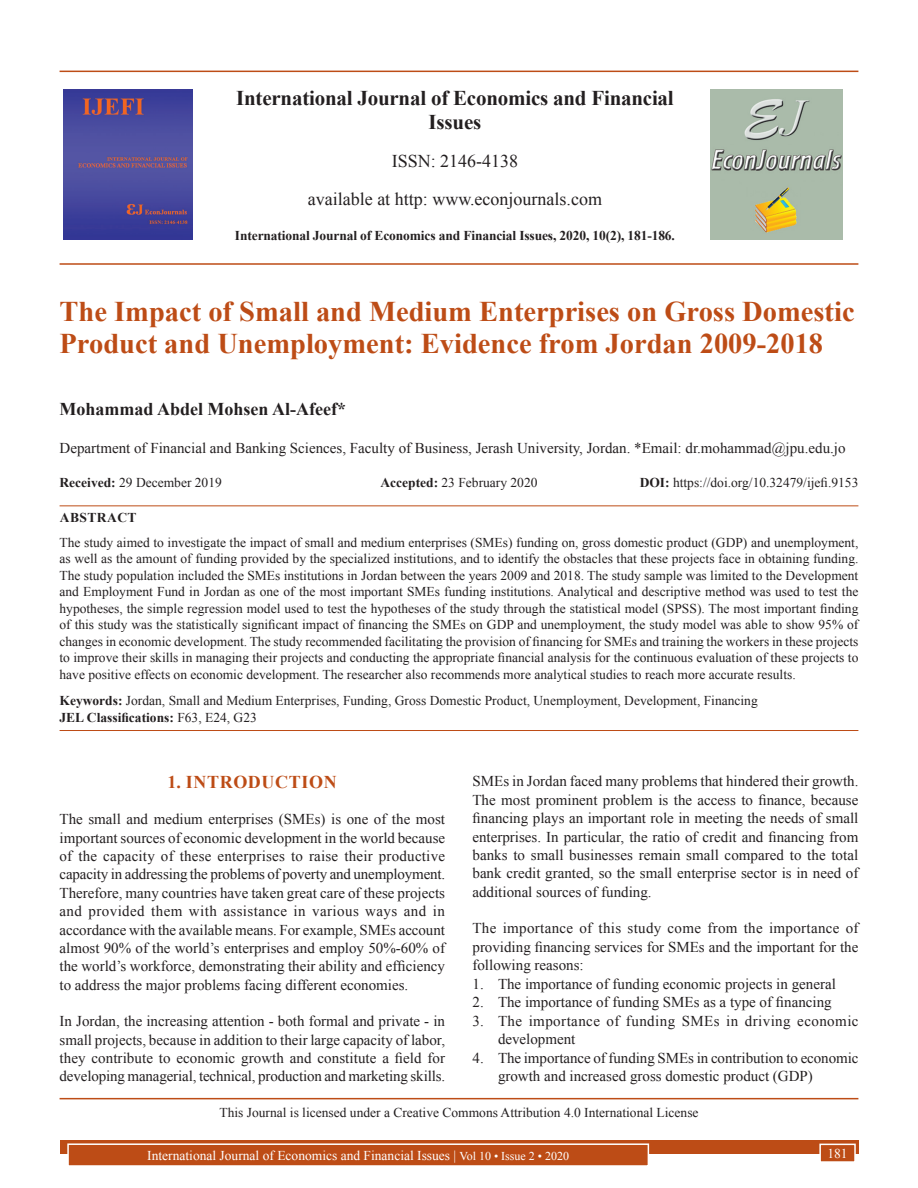
<style>
.page{position:relative;width:918px;height:1188px;background:#fff}
.page>*{position:absolute;margin:0;border:0;box-sizing:border-box;transform-origin:0 0}
.AT{font:700 28.5px/31.5px "Times New Roman";color:#bd4c16}
.Issue_details{font:700 21px/24px "Times New Roman";letter-spacing:-.01em;color:#231f20;text-align:center}
.Issue_details-2{font:18px "Times New Roman";color:#231f20}
.AU{font:700 18px "Times New Roman";color:#231f20}
.t1{font:700 18px "Times New Roman";letter-spacing:.035em;color:#bd4c16}
.TX{font:15px/18.5px "Times New Roman";color:#231f20;text-align:justify}
.L{font:15px/18.5px "Times New Roman";color:#231f20}
.TX_No_After_Space{font:15px/18.5px "Times New Roman";color:#231f20;text-align:justify}
.AFF{font:15px "Times New Roman";color:#231f20}
.L-2{font:15px/18.5px "Times New Roman";letter-spacing:.03em;color:#231f20}
.ABS{font:13.5px/16.5px "Times New Roman";color:#231f20;text-align:justify}
.KWD{font:13.5px/16.2px "Times New Roman";color:#231f20}
.HIS{font:13.5px "Times New Roman";color:#231f20}
.CCA{font:13.5px "Times New Roman";color:#231f20}
.Folio{font:13.5px "Times New Roman";color:#fff}
.Issue_details-3{font:700 13.5px "Times New Roman";letter-spacing:-.01em;color:#231f20}
.ABSH{font:700 13.5px "Times New Roman";letter-spacing:.035em;color:#231f20}
.s1{font-weight:700}
.s2{font-size:12px}
</style>
<div class="page">
<hr style="left:60px;top:71px;width:798px;height:1px;background:#bd4c16">
<hr style="left:60px;top:263px;width:798px;height:2px;background:#bd4c16">
<img style="left:64px;top:89px;width:129px;height:151px">
<img style="left:711px;top:89px;width:132px;height:150px">
<div style="left:60px;top:1140px;width:798px;height:13px;background:#bd4c16"></div>
<div style="left:68px;top:1144px;width:580px;height:22px;background:#bd4c16"></div>
<div style="left:67px;top:1143px;width:582px;height:24px;border:2px solid #fff"></div>
<div style="left:820px;top:1144px;width:35px;height:18px;background:#bd4c16"></div>
<div style="left:819px;top:1144px;width:37px;height:19px;border:2px solid #fff"></div>
<hr style="left:60px;top:505px;width:798px;height:1px;background:#bd4c16">
<hr style="left:60px;top:730px;width:798px;height:1px;background:#bd4c16">
<hr style="left:60px;top:1098px;width:798px;height:1px;background:#bd4c16">
<p class="Issue_details" style="left:236px;top:85px;width:439px">International Journal of Economics and Financial<br>Issues</p>
<p class="Issue_details-2" style="left:392px;top:148px;width:128px">ISSN: 2146-4138</p>
<p class="Issue_details-2" style="left:308px;top:186px;width:296px">available at http: www.econjournals.com</p>
<p class="Issue_details-3" style="left:235px;top:226px;width:442px">International Journal of Economics and Financial Issues, 2020, 10(2), 181-186.</p>
<p class="AT" style="left:60px;top:295px;width:797px">The Impact of Small and Medium Enterprises on Gross Domestic<br>Product and Unemployment: Evidence from Jordan 2009-2018</p>
<p class="AU" style="left:60px;top:396px;width:288px">Mohammad Abdel Mohsen Al-Afeef*</p>
<p class="AFF" style="left:60px;top:437px;width:788px">Department of Financial and Banking Sciences, Faculty of Business, Jerash University, Jordan. *Email: dr.mohammad@jpu.edu.jo</p>
<p class="HIS" style="left:60px;top:473px;width:164px"><span class="s1">Received:</span> 29 December 2019</p>
<p class="HIS" style="left:380px;top:473px;width:159px"><span class="s1">Accepted:</span> 23 February 2020</p>
<p class="HIS" style="left:640px;top:473px;width:220px"><span class="s1">DOI:</span> https://doi.org/10.32479/ijefi.9153</p>
<p class="ABSH" style="left:60px;top:507px;width:78px">ABSTRACT</p>
<p class="ABS" style="left:60px;top:534px;width:800px">The study aimed to investigate the impact of small and medium enterprises (SMEs) funding on, gross domestic product (GDP) and unemployment, as well as the amount of funding provided by the specialized institutions, and to identify the obstacles that these projects face in obtaining funding.<br>The study population included the SMEs institutions in Jordan between the years 2009 and 2018. The study sample was limited to the Development and Employment Fund in Jordan as one of the most important SMEs funding institutions. Analytical and descriptive method was used to test the hypotheses, the simple regression model used to test the hypotheses of the study through the statistical model (SPSS). The most important finding of this study was the statistically significant impact of financing the SMEs on GDP and unemployment, the study model was able to show 95% of changes in economic development. The study recommended facilitating the provision of financing for SMEs and training the workers in these projects to improve their skills in managing their projects and conducting the appropriate financial analysis for the continuous evaluation of these projects to have positive effects on economic development. The researcher also recommends more analytical studies to reach more accurate results.</p>
<p class="KWD" style="left:60px;top:692px;width:700px"><span class="s1">Keywords:</span> Jordan, Small and Medium Enterprises, Funding, Gross Domestic Product, Unemployment, Development, Financing<br><span class="s1">JEL Classifications:</span> F63, E24, G23</p>
<p class="TX" style="left:472px;top:771px;width:387px">SMEs in Jordan faced many problems that hindered their growth.<br>The most prominent problem is the access to finance, because financing plays an important role in meeting the needs of small enterprises. In particular, the ratio of credit and financing from banks to small businesses remain small compared to the total bank credit granted, so the small enterprise sector is in need of additional sources of funding.</p>
<p class="TX_No_After_Space" style="left:472px;top:919px;width:388px">The importance of this study come from the importance of providing financing services for SMEs and the important for the following reasons:</p>
<p class="L" style="left:472px;top:974px;width:365px">1. The importance of funding economic projects in general</p>
<p class="L" style="left:472px;top:993px;width:361px">2. The importance of funding SMEs as a type of financing</p>
<p class="L-2" style="left:498px;top:1011px;width:362px;text-indent:-26px">3. The importance of funding SMEs in driving economic development</p>
<p class="L" style="left:498px;top:1048px;width:362px;text-indent:-26px">4. The importance of funding SMEs in contribution to economic growth and increased gross domestic product (GDP)</p>
<p class="CCA" style="left:219px;top:1103px;width:481px">This Journal is licensed under a Creative Commons Attribution 4.0 International License</p>
<h1 class="t1" style="left:168px;top:769px;width:171px">1. INTRODUCTION</h1>
<p class="TX" style="left:60px;top:809px;width:387px">The small and medium enterprises (SMEs) is one of the most important sources of economic development in the world because of the capacity of these enterprises to raise their productive capacity in addressing the problems of poverty and unemployment.<br>Therefore, many countries have taken great care of these projects and provided them with assistance in various ways and in accordance with the available means. For example, SMEs account almost 90% of the world’s enterprises and employ 50%-60% of the world’s workforce, demonstrating their ability and efficiency to address the major problems facing different economies.</p>
<p class="TX" style="left:60px;top:1011px;width:387px">In Jordan, the increasing attention - both formal and private - in small projects, because in addition to their large capacity of labor, they contribute to economic growth and constitute a field for developing managerial, technical, production and marketing skills.</p>
<p class="Folio" style="left:147px;top:1146px;width:423px">International Journal of Economics and Financial Issues | <span class="s2">Vol 10 • Issue 2 • 2020</span></p>
<p class="Folio" style="left:827px;top:1144px;width:22px">181</p>
</div>
